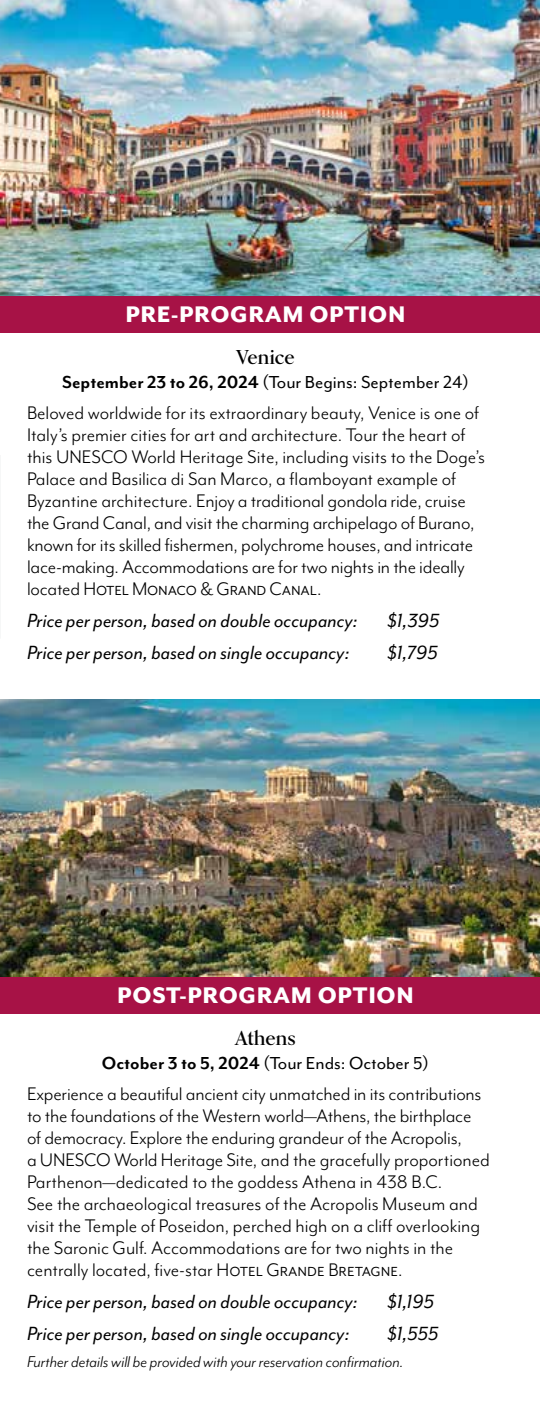
<style>
.page{position:relative;width:540px;height:1404px;background:#fff}
.page>*{position:absolute;margin:0;border:0;box-sizing:border-box;transform-origin:0 0}
.t1{font:800 26px "Mr Eaves Mod OT";letter-spacing:.025em;color:#fff}
.t2{font:italic 22px "Mr Eaves Mod OT";color:#000}
.t3{font:21px/22px "Mr Eaves Mod OT";letter-spacing:-.01em;color:#000}
.t4{font:20px "Mr Eaves Mod OT";color:#000}
.t5{font:700 20px "Kumlien Pro";letter-spacing:-.005em;color:#000}
.t6{font:italic 18px "Mr Eaves Mod OT";color:#000}
.s1{font-weight:700}
</style>
<div class="page">
<img style="left:0;top:700px;width:540px;height:277px">
<div style="left:0;top:977px;width:540px;height:36px;background:#a71246"></div>
<img style="left:0;top:0;width:540px;height:295px">
<div style="left:0;top:296px;width:540px;height:36px;background:#a71246"></div>
<p class="t1" style="left:126px;top:306px;width:281px">PRE-PROGRAM OPTION</p>
<p class="t5" style="left:236px;top:349px;width:60px">Venice</p>
<p class="t4" style="left:62px;top:374px;width:408px"><span class="s1">September 23 to 26, 2024</span> (Tour Begins: September 24)</p>
<p class="t3" style="left:27px;top:403px;width:459px">Beloved worldwide for its extraordinary beauty, Venice is one of Italy’s premier cities for art and architecture. Tour the heart of this UNESCO World Heritage Site, including visits to the Doge’s Palace and Basilica di San Marco, a flamboyant example of Byzantine architecture. Enjoy a traditional gondola ride, cruise the Grand Canal, and visit the charming archipelago of Burano, known for its skilled fishermen, polychrome houses, and intricate lace-making. Accommodations are for two nights in the ideally located Hotel Monaco &amp; Grand Canal.</p>
<p class="t2" style="left:27px;top:612px;width:333px">Price per person, based on double occupancy:</p>
<p class="t2" style="left:387px;top:612px;width:54px">$1,395</p>
<p class="t2" style="left:27px;top:644px;width:324px">Price per person, based on single occupancy:</p>
<p class="t2" style="left:387px;top:644px;width:52px">$1,795</p>
<p class="t1" style="left:117px;top:987px;width:298px">POST-PROGRAM OPTION</p>
<p class="t5" style="left:235px;top:1030px;width:62px">Athens</p>
<p class="t4" style="left:102px;top:1055px;width:329px"><span class="s1">October 3 to 5, 2024</span> (Tour Ends: October 5)</p>
<p class="t3" style="left:27px;top:1084px;width:464px">Experience a beautiful ancient city unmatched in its contributions to the foundations of the Western world—Athens, the birthplace of democracy. Explore the enduring grandeur of the Acropolis,<br>a UNESCO World Heritage Site, and the gracefully proportioned Parthenon—dedicated to the goddess Athena in 438 B.C.<br>See the archaeological treasures of the Acropolis Museum and visit the Temple of Poseidon, perched high on a cliff overlooking the Saronic Gulf. Accommodations are for two nights in the centrally located, five-star Hotel Grande Bretagne.</p>
<p class="t2" style="left:27px;top:1293px;width:333px">Price per person, based on double occupancy:</p>
<p class="t2" style="left:387px;top:1293px;width:49px">$1,195</p>
<p class="t2" style="left:27px;top:1325px;width:324px">Price per person, based on single occupancy:</p>
<p class="t2" style="left:387px;top:1325px;width:53px">$1,555</p>
<p class="t6" style="left:27px;top:1355px;width:378px">Further details will be provided with your reservation confirmation.</p>
</div>
